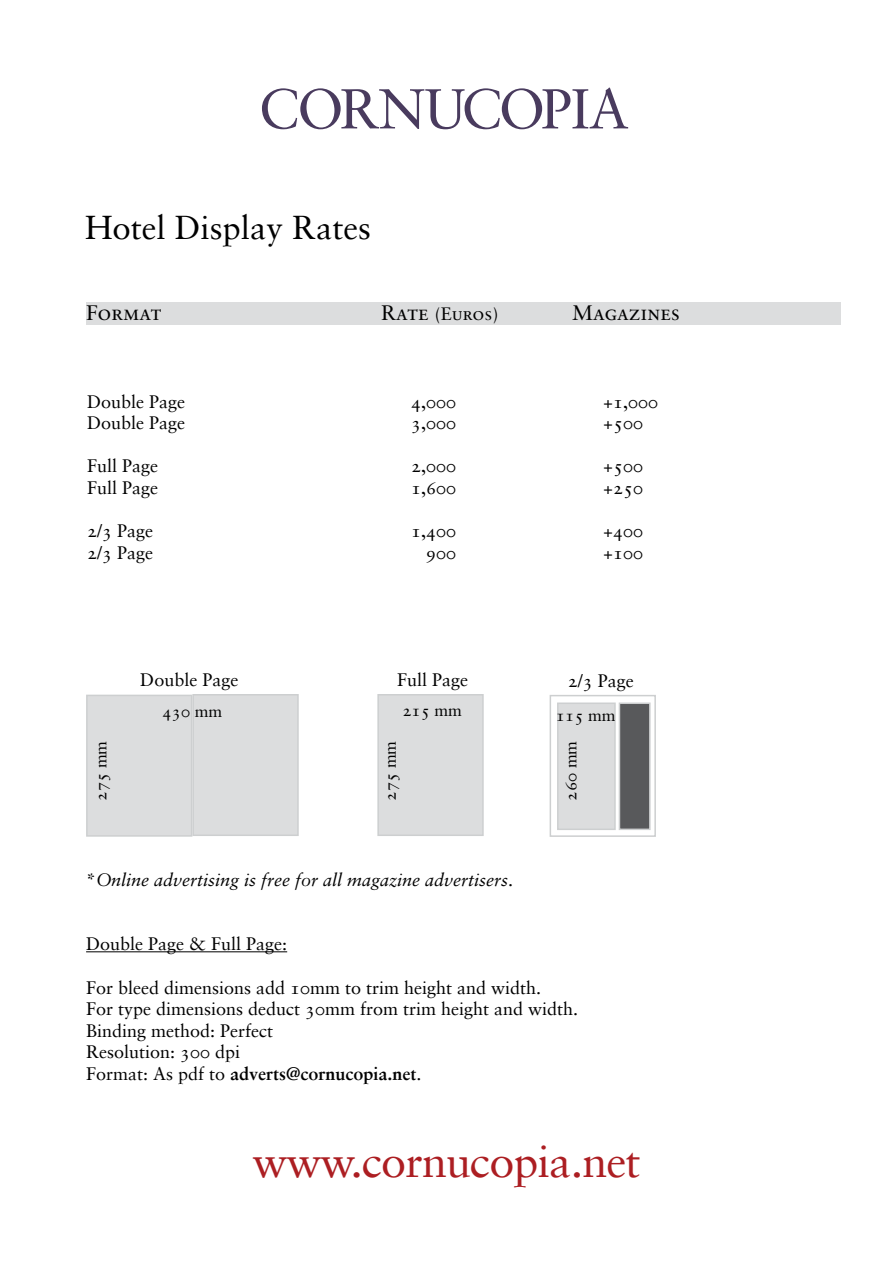
<style>
.page{position:relative;width:893px;height:1263px;background:#fff}
.page>*{position:absolute;margin:0;border:0;box-sizing:border-box;transform-origin:0 0}
.t1{font:56.25px "Sabon Turk Roman SC";letter-spacing:-.04em;color:#493b5e}
.t2{font:45px "Sabon Pro OSF";letter-spacing:-.02em;color:#ac1e22}
.t3{font:33px "Sabon Pro OSF";color:#000}
.t4{font:21px "Sabon Turk Roman SC";color:#000}
.t5{font:18px/21.6px "Sabon Pro OSF";color:#000}
.t6{font:italic 18px "Sabon Turk";color:#000}
.t7{font:18px "Sabon Turk Roman SC";color:#000}
.t8{font:16.5px "Sabon Pro OSF";color:#000}
.s1{font-size:21px}
.s2{font-family:"Sabon Pro OSF";font-style:normal}
.s3{font-weight:700}
</style>
<div class="page">
<div style="left:86px;top:302px;width:755px;height:23px;background:#dcddde"></div>
<div style="left:86px;top:695px;width:106px;height:142px;background:#dcddde;border:2px solid #cdcfd0"></div>
<div style="left:192px;top:694px;width:107px;height:142px;background:#dcddde;border:2px solid #cdcfd0"></div>
<div style="left:377px;top:694px;width:107px;height:142px;background:#dcddde;border:2px solid #cdcfd0"></div>
<div style="left:550px;top:695px;width:106px;height:142px;background:#fff;border:2px solid #cdcfd0"></div>
<div style="left:557px;top:702px;width:59px;height:128px;background:#dcddde;border:2px solid #cdcfd0"></div>
<div style="left:619px;top:702px;width:32px;height:128px;background:#58595b;border:2px solid #cdcfd0"></div>
<hr style="left:86px;top:951px;width:201px;height:1px;background:#000">
<h1 class="t1" style="left:259px;top:76px;width:372px">CORNUCOPIA</h1>
<h3 class="t3" style="left:85px;top:207px;width:288px">Hotel Display Rates</h3>
<p class="t4" style="left:86px;top:300px;width:77px">Format</p>
<p class="t7" style="left:381px;top:303px;width:119px"><span class="s1">Rate</span> (Euros)</p>
<p class="t4" style="left:572px;top:300px;width:110px">Magazines</p>
<p class="t5" style="left:87px;top:390px;width:100px">Double Page</p>
<p class="t5" style="left:411px;top:390px;width:47px">4,000</p>
<p class="t5" style="left:603px;top:390px;width:57px">+1,000</p>
<p class="t5" style="left:87px;top:412px;width:100px">Double Page</p>
<p class="t5" style="left:411px;top:412px;width:47px">3,000</p>
<p class="t5" style="left:603px;top:412px;width:42px">+500</p>
<p class="t5" style="left:87px;top:455px;width:73px">Full Page</p>
<p class="t5" style="left:411px;top:455px;width:47px">2,000</p>
<p class="t5" style="left:603px;top:455px;width:42px">+500</p>
<p class="t5" style="left:87px;top:476px;width:73px">Full Page</p>
<p class="t5" style="left:411px;top:476px;width:47px">1,600</p>
<p class="t5" style="left:603px;top:476px;width:42px">+250</p>
<p class="t5" style="left:87px;top:520px;width:68px">2/3 Page</p>
<p class="t5" style="left:411px;top:520px;width:47px">1,400</p>
<p class="t5" style="left:603px;top:520px;width:42px">+400</p>
<p class="t5" style="left:87px;top:541px;width:68px">2/3 Page</p>
<p class="t5" style="left:426px;top:541px;width:32px">900</p>
<p class="t5" style="left:603px;top:541px;width:42px">+100</p>
<p class="t8" style="left:91px;top:800px;width:61px;rotate:-90deg">275 mm</p>
<p class="t5" style="left:140px;top:668px;width:100px">Double Page</p>
<p class="t8" style="left:163px;top:701px;width:61px">430 mm</p>
<p class="t5" style="left:397px;top:669px;width:73px">Full Page</p>
<p class="t5" style="left:568px;top:670px;width:68px">2/3 Page</p>
<p class="t8" style="left:402px;top:700px;width:61px">215 mm</p>
<p class="t8" style="left:380px;top:800px;width:61px;rotate:-90deg">275 mm</p>
<p class="t8" style="left:556px;top:705px;width:61px">115 mm</p>
<p class="t8" style="left:560px;top:800px;width:61px;rotate:-90deg">260 mm</p>
<p class="t6" style="left:86px;top:869px;width:429px"><span class="s2">*</span>Online advertising is free for all magazine advertisers<span class="s2">.</span></p>
<p class="t5" style="left:86px;top:933px;width:203px">Double Page &amp; Full Page:</p>
<p class="t5" style="left:86px;top:976px;width:494px">For bleed dimensions add 10mm to trim height and width.<br>For type dimensions deduct 30mm from trim height and width.<br>Binding method: Perfect<br>Resolution: 300 dpi<br>Format: As pdf to <span class="s3">adverts@cornucopia.net</span>.</p>
<h2 class="t2" style="left:252px;top:1133px;width:390px">www.cornucopia.net</h2>
</div>
